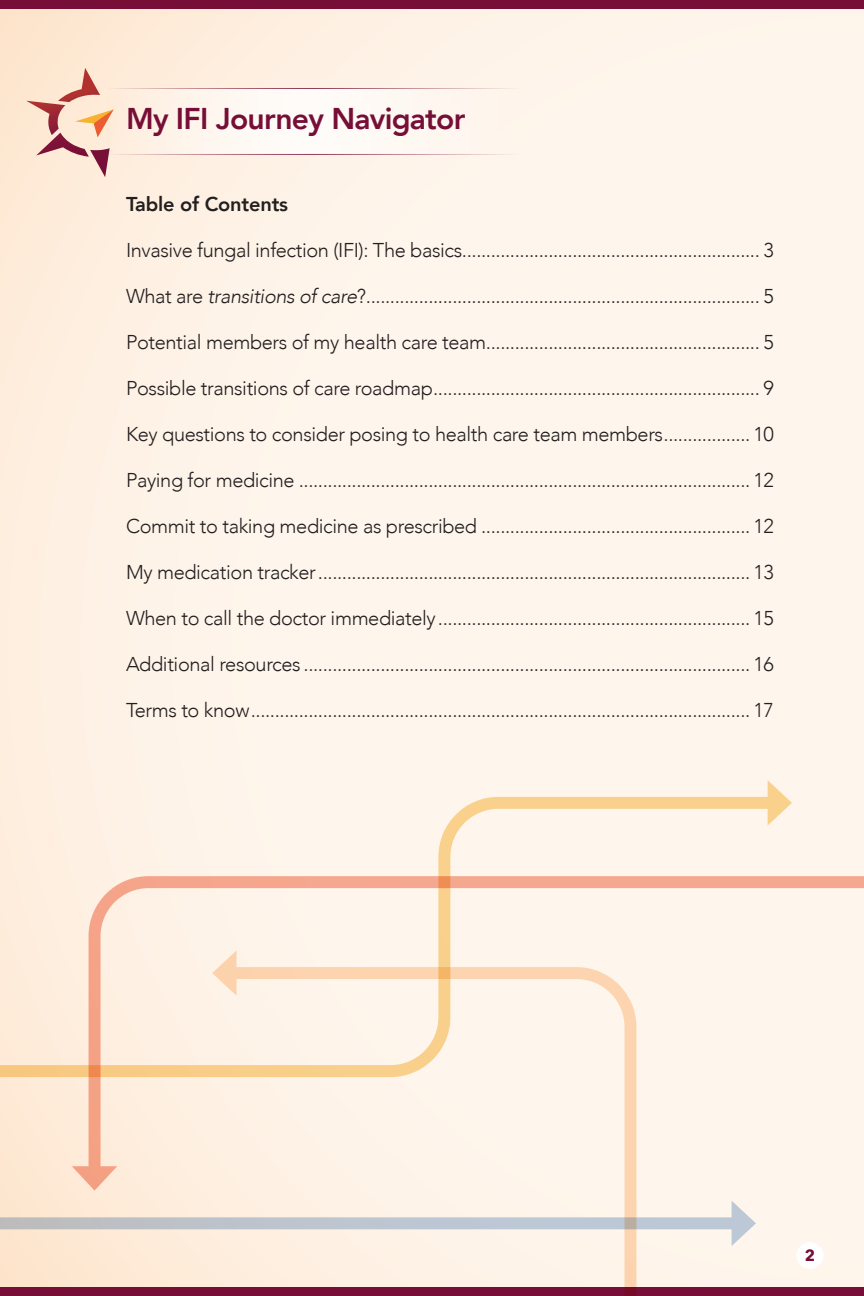
<style>
.page{position:relative;width:864px;height:1296px;background:#fff}
.page>*{position:absolute;margin:0;border:0;box-sizing:border-box;transform-origin:0 0}
.section_title{font:800 30px "Avenir";letter-spacing:-.025em;color:#770e37}
.body_copy_1{font:300 20px "Avenir";letter-spacing:-.02em;color:#231f20}
.body_copy_1-2{font:800 20px "Avenir";letter-spacing:-.01em;color:#231f20}
.t1{font:700 16px "Avenir Next";color:#770e37}
.s1{font-style:italic}
</style>
<div class="page">
<div style="left:0;top:0;width:864px;height:1296px;background:linear-gradient(to right,#feefe1,#fef8f1)"></div>
<div style="left:796px;top:1242px;width:28px;height:27px;background:#fff;border-radius:50%"></div>
<svg style="left:83px;top:874px;width:781px;height:314px;background:#fdf1e6"></svg>
<svg style="left:72px;top:1166px;width:45px;height:25px"></svg>
<svg style="left:0;top:791px;width:789px;height:288px;background:#fdeddf"></svg>
<svg style="left:768px;top:780px;width:24px;height:46px"></svg>
<svg style="left:0;top:1217px;width:732px;height:12px;background:#bec2c9"></svg>
<svg style="left:732px;top:1201px;width:24px;height:45px"></svg>
<div style="left:0;top:0;width:864px;height:9px;background:#770e37"></div>
<div style="left:0;top:1287px;width:864px;height:9px;background:#770e37"></div>
<svg style="left:215px;top:961px;width:423px;height:335px;background:#f7e8dd"></svg>
<svg style="left:212px;top:950px;width:25px;height:46px"></svg>
<div style="left:108px;top:88px;width:414px;height:67px;background:linear-gradient(to right,#fef4eb,#fef9f4)"></div>
<svg style="left:26px;top:68px;width:88px;height:109px;background:#ecc6b7"></svg>
<p class="section_title" style="left:126px;top:95px;width:341px">My IFI Journey Navigator</p>
<p class="body_copy_1-2" style="left:126px;top:188px;width:164px">Table of Contents</p>
<p class="body_copy_1" style="left:126px;top:238px;width:650px">Invasive fungal infection (IFI): The basics.............................................................. 3</p>
<p class="body_copy_1" style="left:126px;top:284px;width:650px">What are <span class="s1">transitions of care</span>?.................................................................................. 5</p>
<p class="body_copy_1" style="left:126px;top:330px;width:650px">Potential members of my health care team......................................................... 5</p>
<p class="body_copy_1" style="left:126px;top:376px;width:650px">Possible transitions of care roadmap.................................................................... 9</p>
<p class="body_copy_1" style="left:126px;top:422px;width:650px">Key questions to consider posing to health care team members.................. 10</p>
<p class="body_copy_1" style="left:126px;top:468px;width:650px">Paying for medicine .............................................................................................. 12</p>
<p class="body_copy_1" style="left:126px;top:514px;width:650px">Commit to taking medicine as prescribed ........................................................ 12</p>
<p class="body_copy_1" style="left:126px;top:560px;width:650px">My medication tracker.......................................................................................... 13</p>
<p class="body_copy_1" style="left:126px;top:606px;width:650px">When to call the doctor immediately................................................................. 15</p>
<p class="body_copy_1" style="left:126px;top:652px;width:650px">Additional resources ............................................................................................. 16</p>
<p class="body_copy_1" style="left:126px;top:698px;width:650px">Terms to know........................................................................................................ 17</p>
<p class="t1" style="left:805px;top:1241px;width:12px">2</p>
</div>
